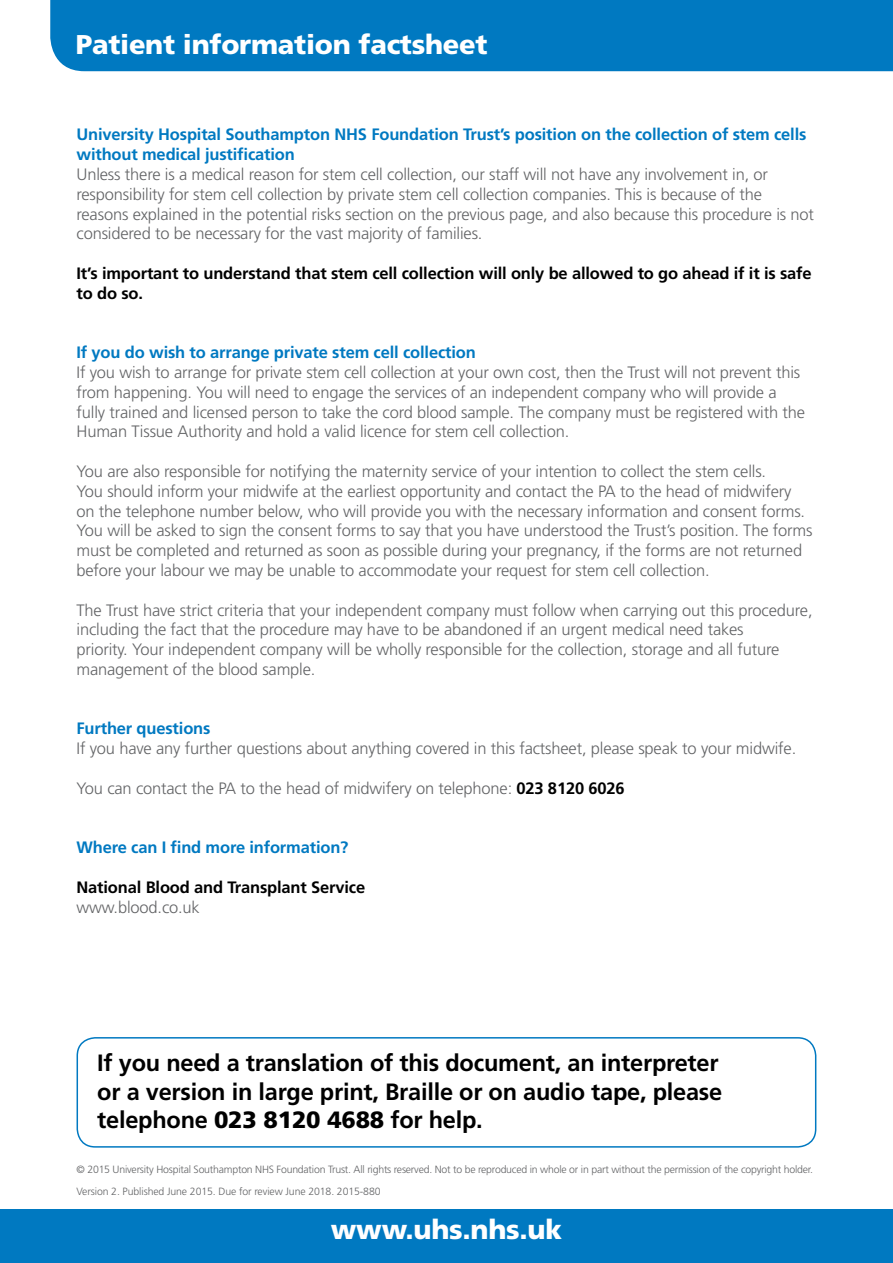
<style>
.page{position:relative;width:893px;height:1263px;background:#fff}
.page>*{position:absolute;margin:0;border:0;box-sizing:border-box;transform-origin:0 0}
.t1{font:900 27.15px "Frutiger";letter-spacing:-.01em;color:#fff}
.t2{font:700 23.55px/28.3px "Frutiger";letter-spacing:-.01em;color:#000}
.t3{font:300 16.5px/19.8px "Frutiger";letter-spacing:-.01em;color:#636466}
.t4{font:700 16.5px/19.8px "Frutiger";letter-spacing:-.01em;color:#0079c1}
.t5{font:700 16.5px/19.8px "Frutiger";letter-spacing:-.01em;color:#000}
.t6{font:300 10.5px "Frutiger";letter-spacing:-.02em;color:#636466}
.s1{font-weight:700;color:#000}
.s2{font-weight:900}
</style>
<div class="page">
<div style="left:50px;top:0;width:843px;height:71px;background:#0079c1"></div>
<div style="left:0;top:1209px;width:893px;height:54px;background:#0079c1"></div>
<div style="left:77px;top:1037px;width:739px;height:110px;border:2px solid #0079c1;border-radius:18px"></div>
<h1 class="t1" style="left:76px;top:28px;width:413px">Patient information factsheet</h1>
<p class="t4" style="left:77px;top:125px;width:731px">University Hospital Southampton NHS Foundation Trust’s position on the collection of stem cells without medical justification</p>
<p class="t3" style="left:77px;top:164px;width:739px">Unless there is a medical reason for stem cell collection, our staff will not have any involvement in, or responsibility for stem cell collection by private stem cell collection companies. This is because of the reasons explained in the potential risks section on the previous page, and also because this procedure is not considered to be necessary for the vast majority of families.</p>
<p class="t5" style="left:77px;top:263px;width:737px">It’s important to understand that stem cell collection will only be allowed to go ahead if it is safe to do so.</p>
<p class="t4" style="left:77px;top:342px;width:401px">If you do wish to arrange private stem cell collection</p>
<p class="t3" style="left:77px;top:362px;width:730px">If you wish to arrange for private stem cell collection at your own cost, then the Trust will not prevent this from happening. You will need to engage the services of an independent company who will provide a fully trained and licensed person to take the cord blood sample. The company must be registered with the Human Tissue Authority and hold a valid licence for stem cell collection.</p>
<p class="t3" style="left:77px;top:461px;width:737px">You are also responsible for notifying the maternity service of your intention to collect the stem cells.<br>You should inform your midwife at the earliest opportunity and contact the PA to the head of midwifery on the telephone number below, who will provide you with the necessary information and consent forms.<br>You will be asked to sign the consent forms to say that you have understood the Trust’s position. The forms must be completed and returned as soon as possible during your pregnancy, if the forms are not returned before your labour we may be unable to accommodate your request for stem cell collection.</p>
<p class="t3" style="left:77px;top:600px;width:737px">The Trust have strict criteria that your independent company must follow when carrying out this procedure, including the fact that the procedure may have to be abandoned if an urgent medical need takes<br>priority. Your independent company will be wholly responsible for the collection, storage and all future management of the blood sample.</p>
<p class="t4" style="left:77px;top:719px;width:135px">Further questions</p>
<p class="t3" style="left:77px;top:739px;width:721px">If you have any further questions about anything covered in this factsheet, please speak to your midwife.</p>
<p class="t3" style="left:77px;top:778px;width:550px">You can contact the PA to the head of midwifery on telephone: <span class="s1">023 8120 6026</span></p>
<p class="t4" style="left:77px;top:837px;width:273px">Where can I find more information?</p>
<p class="t5" style="left:77px;top:877px;width:290px">National Blood and Transplant Service</p>
<p class="t3" style="left:77px;top:897px;width:125px">www.blood.co.uk</p>
<h2 class="t2" style="left:97px;top:1049px;width:626px">If you need a translation of this document, an interpreter or a version in large print, Braille or on audio tape, please telephone <span class="s2">023 8120 4688</span> for help.</h2>
<p class="t6" style="left:77px;top:1164px;width:738px">© 2015 University Hospital Southampton NHS Foundation Trust. All rights reserved. Not to be reproduced in whole or in part without the permission of the copyright holder.</p>
<p class="t6" style="left:77px;top:1185px;width:306px">Version 2. Published June 2015. Due for review June 2018. 2015-880</p>
<h1 class="t1" style="left:331px;top:1213px;width:233px">www.uhs.nhs.uk</h1>
</div>
